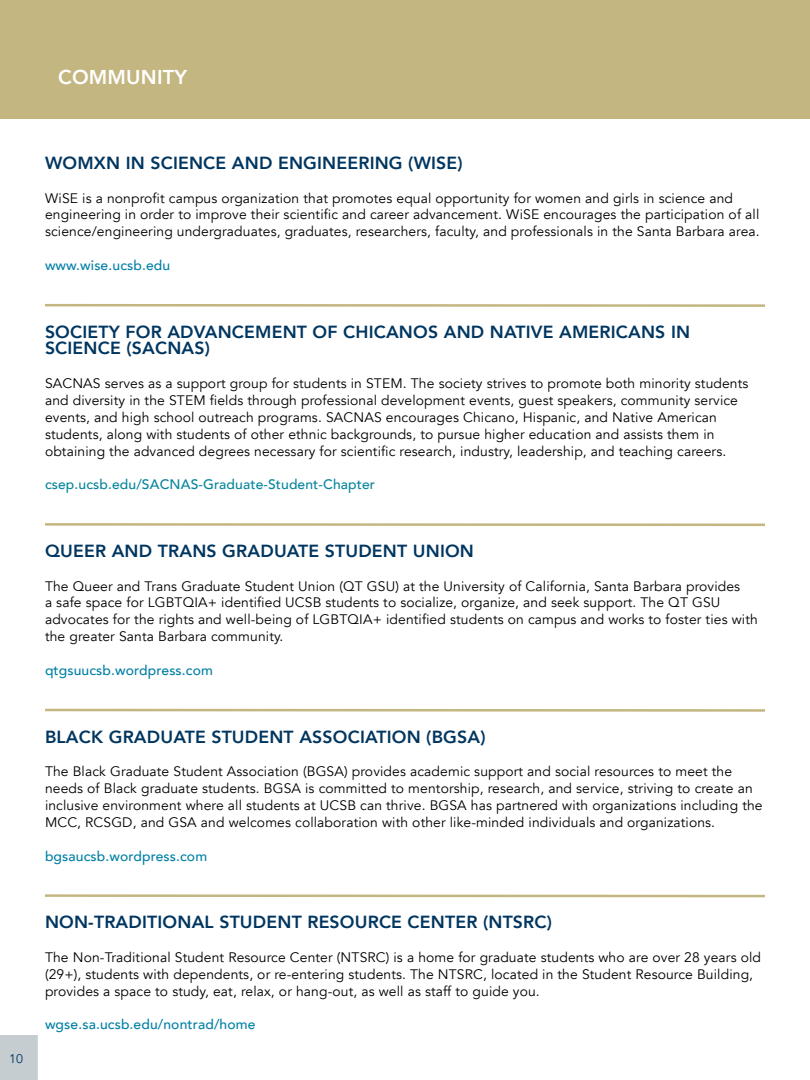
<style>
.page{position:relative;width:810px;height:1080px;background:#fff}
.page>*{position:absolute;margin:0;border:0;box-sizing:border-box;transform-origin:0 0}
.t1{font:800 20px "Avenir";letter-spacing:.01em;color:#fff}
.t2{font:800 17.5px/16.9px "Avenir";letter-spacing:.01em;color:#003660}
.t3{font:13.75px/16.9px "Avenir";letter-spacing:.01em;color:#000}
.t4{font:500 13.75px "Avenir";letter-spacing:.01em;color:#007fa4}
.t5{font:500 13.75px "Avenir";letter-spacing:.01em;color:#04859b}
.t6{font:12.5px "Avenir";color:#003660}
</style>
<div class="page">
<div style="left:0;top:1035px;width:38px;height:45px;background:#c6cdd1"></div>
<svg style="left:45px;top:304px;width:720px;height:3px;background:#cdc195"></svg>
<svg style="left:45px;top:523px;width:720px;height:3px;background:#cdc195"></svg>
<svg style="left:45px;top:708px;width:720px;height:4px"></svg>
<div style="left:0;top:0;width:799px;height:119px;background:#c4b681"></div>
<svg style="left:799px;top:0;width:11px;height:119px"></svg>
<svg style="left:45px;top:894px;width:720px;height:4px;background:#d9d1af"></svg>
<h1 class="t1" style="left:45px;top:62px;width:131px">COMMUNITY</h1>
<h1 class="t1" style="left:58px;top:62px;width:131px">COMMUNITY</h1>
<p class="t6" style="left:9px;top:1051px;width:16px">10</p>
<p class="t2" style="left:45px;top:154px;width:419px">WOMXN IN SCIENCE AND ENGINEERING (WISE)</p>
<p class="t3" style="left:45px;top:190px;width:716px">WiSE is a nonprofit campus organization that promotes equal opportunity for women and girls in science and engineering in order to improve their scientific and career advancement. WiSE encourages the participation of all science/engineering undergraduates, graduates, researchers, faculty, and professionals in the Santa Barbara area.</p>
<p class="t4" style="left:45px;top:253px;width:127px">www.wise.ucsb.edu</p>
<p class="t2" style="left:45px;top:323px;width:647px">SOCIETY FOR ADVANCEMENT OF CHICANOS AND NATIVE AMERICANS IN<br>SCIENCE (SACNAS)</p>
<p class="t3" style="left:45px;top:375px;width:705px">SACNAS serves as a support group for students in STEM. The society strives to promote both minority students and diversity in the STEM fields through professional development events, guest speakers, community service events, and high school outreach programs. SACNAS encourages Chicano, Hispanic, and Native American students, along with students of other ethnic backgrounds, to pursue higher education and assists them in obtaining the advanced degrees necessary for scientific research, industry, leadership, and teaching careers.</p>
<p class="t5" style="left:45px;top:473px;width:332px">csep.ucsb.edu/SACNAS-Graduate-Student-Chapter</p>
<p class="t2" style="left:45px;top:542px;width:431px">QUEER AND TRANS GRADUATE STUDENT UNION</p>
<p class="t3" style="left:45px;top:578px;width:714px">The Queer and Trans Graduate Student Union (QT GSU) at the University of California, Santa Barbara provides<br>a safe space for LGBTQIA+ identified UCSB students to socialize, organize, and seek support. The QT GSU advocates for the rights and well-being of LGBTQIA+ identified students on campus and works to foster ties with the greater Santa Barbara community.</p>
<p class="t4" style="left:45px;top:658px;width:169px">qtgsuucsb.wordpress.com</p>
<p class="t2" style="left:45px;top:728px;width:442px">BLACK GRADUATE STUDENT ASSOCIATION (BGSA)</p>
<p class="t3" style="left:45px;top:763px;width:719px">The Black Graduate Student Association (BGSA) provides academic support and social resources to meet the needs of Black graduate students. BGSA is committed to mentorship, research, and service, striving to create an inclusive environment where all students at UCSB can thrive. BGSA has partnered with organizations including the MCC, RCSGD, and GSA and welcomes collaboration with other like-minded individuals and organizations.</p>
<p class="t4" style="left:45px;top:844px;width:164px">bgsaucsb.wordpress.com</p>
<p class="t2" style="left:45px;top:914px;width:509px">NON-TRADITIONAL STUDENT RESOURCE CENTER (NTSRC)</p>
<p class="t3" style="left:45px;top:949px;width:718px">The Non-Traditional Student Resource Center (NTSRC) is a home for graduate students who are over 28 years old (29+), students with dependents, or re-entering students. The NTSRC, located in the Student Resource Building, provides a space to study, eat, relax, or hang-out, as well as staff to guide you.</p>
<p class="t4" style="left:45px;top:1013px;width:212px">wgse.sa.ucsb.edu/nontrad/home</p>
</div>
